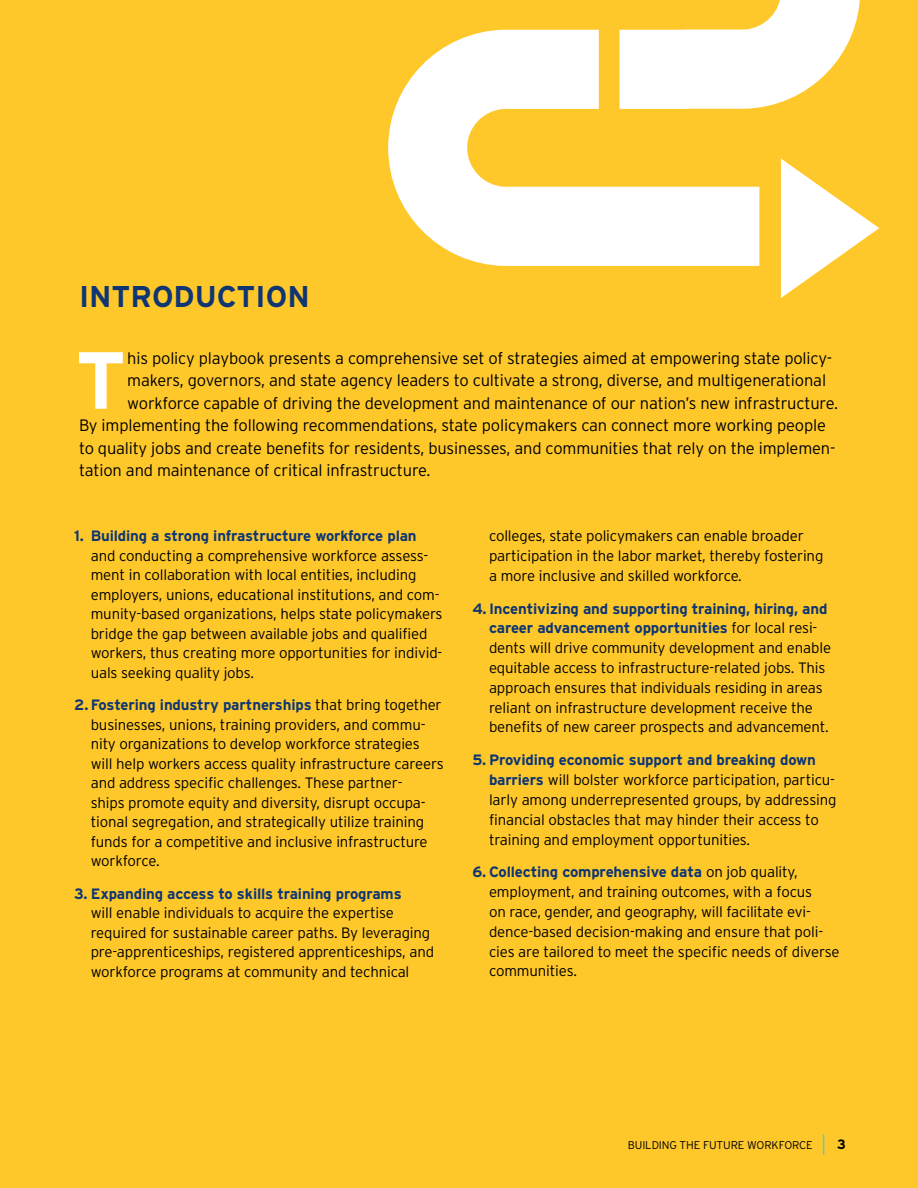
<style>
.page{position:relative;width:918px;height:1188px;background:#ffc82a}
.page>*{position:absolute;margin:0;border:0;box-sizing:border-box;transform-origin:0 0}
.t1{font:700 80.85px "Interstate";color:#fff}
.t2{font:700 30px "Interstate";color:#0f3673}
.t3{font:300 16.5px "Interstate";letter-spacing:-.01em;color:#000}
.t4{font:300 15px/19.8px "Interstate";letter-spacing:-.01em;color:#000}
.t5{font:700 15px "Interstate";letter-spacing:-.01em;color:#0f3673}
.t6{font:700 13.5px "Interstate";color:#000}
.t7{font:300 11.25px "Interstate";letter-spacing:-.01em;color:#000}
.s1{font-weight:700;color:#0f3673}
</style>
<div class="page">
<svg style="left:388px;top:30px;width:371px;height:236px;fill:#fff"></svg>
<svg style="left:620px;top:0;width:240px;height:109px"></svg>
<svg style="left:781px;top:159px;width:98px;height:139px"></svg>
<svg style="left:823px;top:1134px;width:1px;height:21px"></svg>
<h2 class="t2" style="left:79px;top:280px;width:232px">INTRODUCTION</h2>
<h1 class="t1" style="left:75px;top:335px;width:53px">T</h1>
<p class="t3" style="left:127px;top:349px;width:706px">his policy playbook presents a comprehensive set of strategies aimed at empowering state policy-</p>
<p class="t3" style="left:127px;top:371px;width:700px">makers, governors, and state agency leaders to cultivate a strong, diverse, and multigenerational</p>
<p class="t3" style="left:127px;top:394px;width:712px">workforce capable of driving the development and maintenance of our nation’s new infrastructure.</p>
<p class="t3" style="left:79px;top:416px;width:749px">By implementing the following recommendations, state policymakers can connect more working people</p>
<p class="t3" style="left:79px;top:439px;width:758px">to quality jobs and create benefits for residents, businesses, and communities that rely on the implemen-</p>
<p class="t3" style="left:79px;top:461px;width:353px">tation and maintenance of critical infrastructure.</p>
<p class="t5" style="left:74px;top:528px;width:344px">1. Building a strong infrastructure workforce plan</p>
<p class="t4" style="left:91px;top:546px;width:353px">and conducting a comprehensive workforce assess&shy;ment in collaboration with local entities, including employers, unions, educational institutions, and com&shy;munity-based organizations, helps state policymakers bridge the gap between available jobs and qualified workers, thus creating more opportunities for individ&shy;uals seeking quality jobs.</p>
<p class="t4" style="left:91px;top:695px;width:354px;text-indent:-16px"><span class="s1">2. Fostering industry partnerships</span> that bring together businesses, unions, training providers, and commu&shy;nity organizations to develop workforce strategies will help workers access quality infrastructure careers and address specific challenges. These partner-<br>ships promote equity and diversity, disrupt occupa&shy;tional segregation, and strategically utilize training funds for a competitive and inclusive infrastructure workforce.</p>
<p class="t5" style="left:74px;top:885px;width:329px">3. Expanding access to skills training programs</p>
<p class="t4" style="left:91px;top:903px;width:345px">will enable individuals to acquire the expertise required for sustainable career paths. By leveraging pre-apprenticeships, registered apprenticeships, and workforce programs at community and technical</p>
<p class="t4" style="left:489px;top:526px;width:336px">colleges, state policymakers can enable broader participation in the labor market, thereby fostering a more inclusive and skilled workforce.</p>
<p class="t4" style="left:489px;top:598px;width:344px;text-indent:-16px"><span class="s1">4. Incentivizing and supporting training, hiring, and career advancement opportunities</span> for local resi&shy;dents will drive community development and enable equitable access to infrastructure-related jobs. This approach ensures that individuals residing in areas reliant on infrastructure development receive the benefits of new career prospects and advancement.</p>
<p class="t4" style="left:489px;top:750px;width:349px;text-indent:-16px"><span class="s1">5. Providing economic support and breaking down barriers</span> will bolster workforce participation, particu&shy;larly among underrepresented groups, by addressing financial obstacles that may hinder their access to training and employment opportunities.</p>
<p class="t4" style="left:489px;top:862px;width:352px;text-indent:-16px"><span class="s1">6. Collecting comprehensive data</span> on job quality, employment, and training outcomes, with a focus<br>on race, gender, and geography, will facilitate evi&shy;dence-based decision-making and ensure that poli&shy;cies are tailored to meet the specific needs of diverse communities.</p>
<p class="t7" style="left:628px;top:1139px;width:186px">BUILDING THE FUTURE WORKFORCE</p>
<p class="t6" style="left:837px;top:1137px;width:10px">3</p>
</div>
